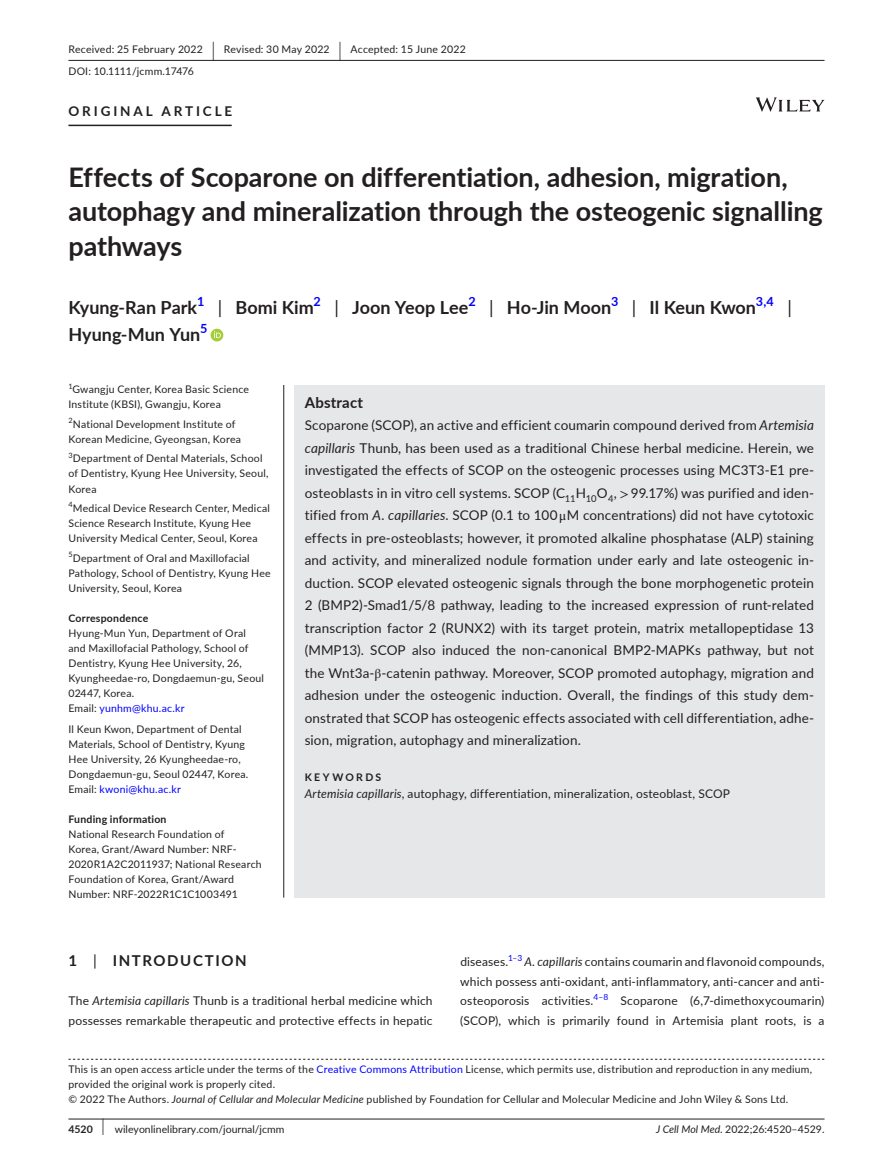
<style>
.page{position:relative;width:893px;height:1174px;background:#fff}
.page>*{position:absolute;margin:0;border:0;box-sizing:border-box;transform-origin:0 0}
.t1{font:700 27px/34.5px "Lato";letter-spacing:-.005em;color:#231f20}
.t2{font:700 18px "Lato";color:#231f20}
.t3{font:18px "Lato";color:#231f20}
.t4{font:700 15px "Lato";letter-spacing:.1em;color:#231f20}
.t5{font:700 15px "Lato";letter-spacing:.015em;color:#231f20}
.t6{font:13.5px/22.5px "Lato";letter-spacing:.01em;color:#231f20;text-align:justify}
.t7{font:700 13.5px "Lato";letter-spacing:.215em;color:#231f20}
.t8{font:700 12.6px "Lato";color:#00f}
.t9{font:12px/19.5px "Lato";letter-spacing:.015em;color:#231f20}
.t10{font:10.5px/15px "Lato";letter-spacing:.02em;color:#231f20}
.t11{font:10.5px "Lato";color:#231f20}
.t12{font:700 10.5px "Lato";letter-spacing:.02em;color:#231f20}
.t13{font:700 10.5px "Lato";letter-spacing:.22em;color:#231f20}
.t14{font:7.35px "Lato";color:#231f20}
.s1{font-size:19.65px}
.s2{font-weight:400}
.s3{color:#00f}
.s4{font-style:italic}
.s5{font-family:"STIX"}
.s6{font-weight:700}
.s7{font-size:17.4px}
</style>
<div class="page">
<hr style="left:68px;top:1118px;width:756px;height:1px;background:#231f20">
<svg style="left:756px;top:97px;width:68px;height:15px"></svg>
<hr style="left:68px;top:60px;width:756px;height:1px;background:#231f20">
<hr style="left:68px;top:125px;width:164px;height:1px;background:#231f20">
<div style="left:211px;top:329px;width:12px;height:12px;background:#a5cd39;border-radius:50%"></div>
<svg style="left:214px;top:331px;width:7px;height:7px"></svg>
<svg style="left:68px;top:1058px;width:756px;height:1px"></svg>
<hr style="left:283px;top:385px;width:1px;height:512px;background:#231f20">
<div style="left:294px;top:385px;width:530px;height:423px;background:#e6e7e9"></div>
<div style="left:294px;top:807px;width:530px;height:90px;background:#e6e7e9"></div>
<p class="t10" style="left:68px;top:38px;width:399px;line-height:21.8px">Received: 25 February 2022 <span class="s1">|</span> Revised: 30 May 2022 <span class="s1">|</span> Accepted: 15 June 2022<br>DOI: 10.1111/jcmm.17476</p>
<p class="t7" style="left:68px;top:101px;width:165px">ORIGINAL ARTICLE</p>
<h1 class="t1" style="left:68px;top:159px;width:756px">Effects of Scoparone on differentiation, adhesion, migration, autophagy and mineralization through the osteogenic signalling pathways</h1>
<h2 class="t2" style="left:68px;top:295px;width:130px">Kyung-Ran Park</h2>
<p class="t8" style="left:197px;top:292px;width:9px">1</p>
<h2 class="t2" style="left:218px;top:295px;width:97px"><span class="s2">|</span> Bomi Kim</h2>
<p class="t8" style="left:314px;top:292px;width:9px">2</p>
<h2 class="t2" style="left:334px;top:295px;width:135px"><span class="s2">|</span> Joon Yeop Lee</h2>
<p class="t8" style="left:468px;top:292px;width:9px">2</p>
<h2 class="t2" style="left:489px;top:295px;width:124px"><span class="s2">|</span> Ho-Jin Moon</h2>
<p class="t8" style="left:611px;top:292px;width:9px">3</p>
<h2 class="t2" style="left:632px;top:295px;width:126px"><span class="s2">|</span> Il Keun Kwon</h2>
<p class="t8" style="left:756px;top:292px;width:19px">3,4</p>
<h2 class="t3" style="left:787px;top:295px;width:6px">|</h2>
<h2 class="t2" style="left:68px;top:322px;width:133px">Hyung-Mun Yun</h2>
<p class="t8" style="left:200px;top:319px;width:9px">5</p>
<p class="t14" style="left:68px;top:381px;width:6px">1</p>
<p class="t10" style="left:68px;top:382px;width:182px;text-indent:4px">Gwangju Center, Korea Basic Science<br>Institute (KBSI), Gwangju, Korea</p>
<p class="t10" style="left:68px;top:416px;width:174px"><sup>2</sup>National Development Institute of<br>Korean Medicine, Gyeongsan, Korea</p>
<p class="t10" style="left:68px;top:451px;width:202px"><sup>3</sup>Department of Dental Materials, School of Dentistry, Kyung Hee University, Seoul,<br>Korea</p>
<p class="t10" style="left:68px;top:500px;width:203px"><sup>4</sup>Medical Device Research Center, Medical<br>Science Research Institute, Kyung Hee<br>University Medical Center, Seoul, Korea</p>
<p class="t10" style="left:68px;top:550px;width:204px"><sup>5</sup>Department of Oral and Maxillofacial<br>Pathology, School of Dentistry, Kyung Hee<br>University, Seoul, Korea</p>
<p class="t12" style="left:68px;top:610px;width:81px">Correspondence</p>
<p class="t10" style="left:68px;top:625px;width:197px">Hyung-Mun Yun, Department of Oral and Maxillofacial Pathology, School of<br>Dentistry, Kyung Hee University, 26,<br>Kyungheedae-ro, Dongdaemun-gu, Seoul<br>02447, Korea.<br>Email: <span class="s3">yunhm@khu.ac.kr</span></p>
<p class="t10" style="left:68px;top:721px;width:181px">Il Keun Kwon, Department of Dental Materials, School of Dentistry, Kyung Hee University, 26 Kyungheedae-ro, Dongdaemun-gu, Seoul 02447, Korea.<br>Email: <span class="s3">kwoni@khu.ac.kr</span></p>
<p class="t12" style="left:68px;top:811px;width:100px">Funding information</p>
<p class="t10" style="left:68px;top:826px;width:195px">National Research Foundation of<br>Korea, Grant/Award Number: NRF-2020R1A2C2011937; National Research Foundation of Korea, Grant/Award Number: NRF-2022R1C1C1003491</p>
<h3 class="t5" style="left:305px;top:391px;width:60px">Abstract</h3>
<p class="t6" style="left:305px;top:413px;width:511px">Scoparone (SCOP), an active and efficient coumarin compound derived from <span class="s4">Artemisia capillaris</span> Thunb, has been used as a traditional Chinese herbal medicine. Herein, we investigated the effects of SCOP on the osteogenic processes using MC3T3-E1 pre&shy;osteoblasts in in vitro cell systems. SCOP (C<sub>11</sub>H<sub>10</sub>O<sub>4</sub>, <span class="s5">&gt;</span> 99.17%) was purified and iden&shy;tified from <span class="s4">A. capillaries</span>. SCOP (0.1 to 100 <span class="s5">μ</span>M concentrations) did not have cytotoxic effects in pre-osteoblasts; however, it promoted alkaline phosphatase (ALP) staining and activity, and mineralized nodule formation under early and late osteogenic in&shy;duction. SCOP elevated osteogenic signals through the bone morphogenetic protein 2 (BMP2)-Smad1/5/8 pathway, leading to the increased expression of runt-related transcription factor 2 (RUNX2) with its target protein, matrix metallopeptidase 13 (MMP13). SCOP also induced the non-canonical BMP2-MAPKs pathway, but not the Wnt3a-<span class="s5">β</span>-catenin pathway. Moreover, SCOP promoted autophagy, migration and adhesion under the osteogenic induction. Overall, the findings of this study dem&shy;onstrated that SCOP has osteogenic effects associated with cell differentiation, adhe&shy;sion, migration, autophagy and mineralization.</p>
<p class="t13" style="left:305px;top:769px;width:78px">KEYWORDS</p>
<p class="t9" style="left:305px;top:783px;width:427px"><span class="s4">Artemisia capillaris</span>, autophagy, differentiation, mineralization, osteoblast, SCOP</p>
<h3 class="t4" style="left:68px;top:950px;width:180px">1 <span class="s2">|</span> INTRODUCTION</h3>
<p class="t9" style="left:68px;top:990px;width:366px">The <span class="s4">Artemisia capillaris</span> Thunb is a traditional herbal medicine which possesses remarkable therapeutic and protective effects in hepatic</p>
<p class="t9" style="left:460px;top:951px;width:366px;text-align:justify">diseases.<sup>1–3</sup> <span class="s4">A. capillaris</span> contains coumarin and flavonoid compounds, which possess anti-oxidant, anti-inflammatory, anti-cancer and anti&shy;osteoporosis activities.<sup>4–8</sup> Scoparone (6,7-dimethoxycoumarin) (SCOP), which is primarily found in Artemisia plant roots, is a</p>
<p class="t10" style="left:68px;top:1061px;width:745px">This is an open access article under the terms of the <span class="s3">Creative Commons Attribution</span> License, which permits use, distribution and reproduction in any medium, provided the original work is properly cited.<br>© 2022 The Authors. <span class="s4">Journal of Cellular and Molecular Medicine</span> published by Foundation for Cellular and Molecular Medicine and John Wiley &amp; Sons Ltd.</p>
<p class="t11" style="left:68px;top:1121px;width:217px"><span class="s6">4520</span> <span class="s7">|</span> wileyonlinelibrary.com/journal/jcmm</p>
<p class="t11" style="left:656px;top:1121px;width:170px"><span class="s4">J Cell Mol Med.</span> 2022;26:4520–4529.</p>
</div>
